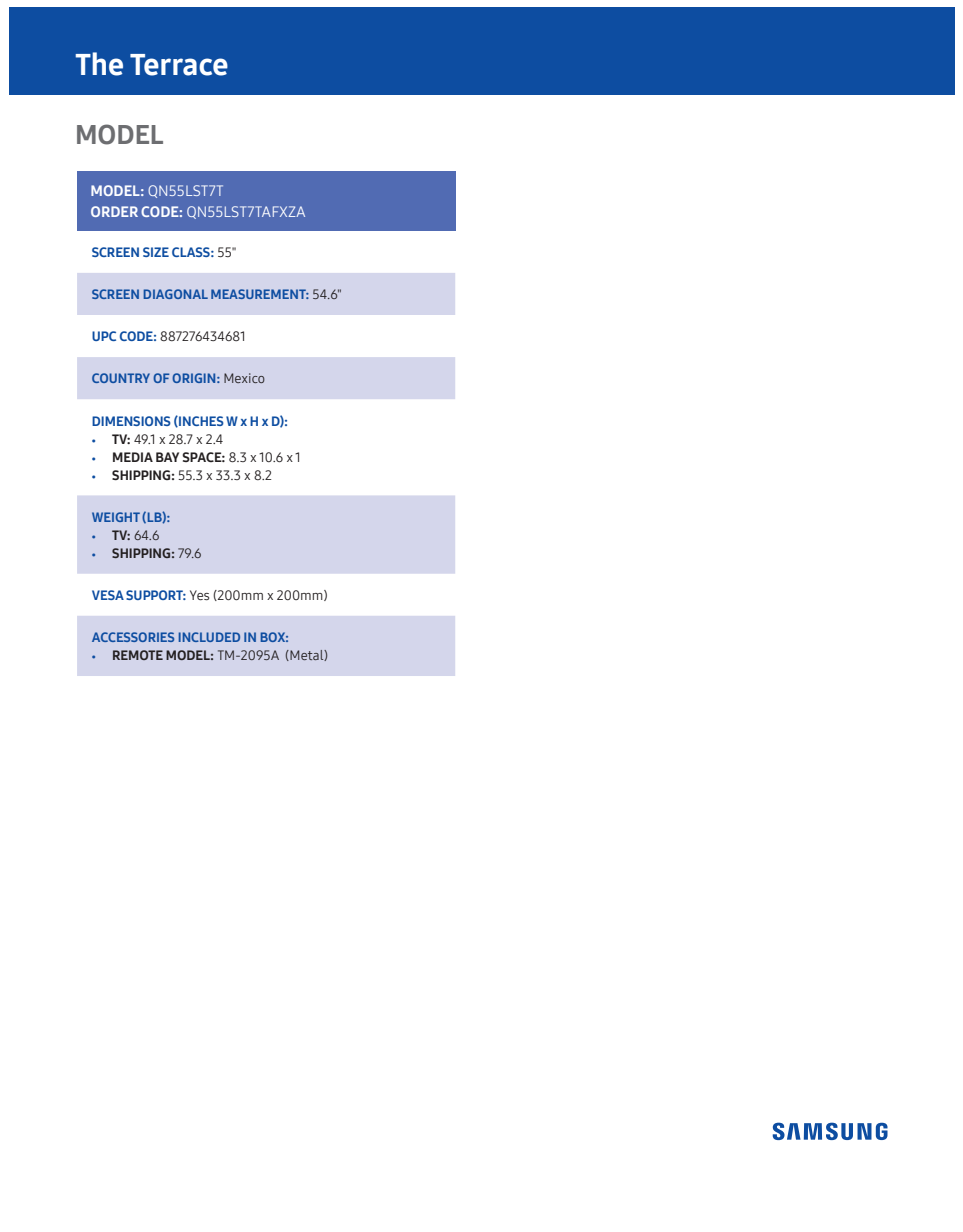
<style>
.page{position:relative;width:963px;height:1232px;background:#fff}
.page>*{position:absolute;margin:0;border:0;box-sizing:border-box;transform-origin:0 0}
.t1{font:30px "Samsung One 800";color:#fff}
.t2{font:27px "Samsung One 800";color:#6d6e71}
.t3{font:15px/21px "Samsung One 400";color:#fff}
.t4{font:13.5px "Samsung One 800";color:#0d4da1}
.t5{font:13.5px "Samsung One 400";color:#231f20}
.t6{font:13.5px "Samsung One 800";color:#231f20}
.s1{font-family:"Samsung One 800"}
.s2{font-family:"Samsung One 400";color:#231f20}
.s3{font-family:"Samsung One 800";color:#0d4da1}
.s4{font-family:"Samsung One 800";font-size:9px;color:#0d4da1}
.s5{font-size:9px;color:#0d4da1}
.s6{font-family:"Samsung One 400"}
</style>
<div class="page">
<div style="left:10px;top:7px;width:945px;height:88px;background:#0d4da1"></div>
<svg style="left:772px;top:1122px;width:115px;height:18px"></svg>
<div style="left:77px;top:171px;width:378px;height:60px;background:#516bb3"></div>
<svg style="left:77px;top:273px;width:378px;height:403px;fill:#d4d6eb"></svg>
<h1 class="t1" style="left:75px;top:51px;width:155px">The Terrace</h1>
<h2 class="t2" style="left:75px;top:122px;width:90px">MODEL</h2>
<p class="t3" style="left:91px;top:181px;width:217px"><span class="s1">MODEL:</span> QN55LST7T<br><span class="s1">ORDER CODE:</span> QN55LST7TAFXZA</p>
<p class="t4" style="left:92px;top:246px;width:146px">SCREEN SIZE CLASS: <span class="s2">55"</span></p>
<p class="t4" style="left:92px;top:288px;width:252px">SCREEN DIAGONAL MEASUREMENT: <span class="s2">54.6"</span></p>
<p class="t5" style="left:92px;top:331px;width:156px"><span class="s3">UPC CODE:</span> 887276434681</p>
<p class="t4" style="left:92px;top:372px;width:175px">COUNTRY OF ORIGIN: <span class="s2">Mexico</span></p>
<p class="t4" style="left:92px;top:415px;width:198px">DIMENSIONS (INCHES W x H x D):</p>
<p class="t5" style="left:92px;top:433px;width:133px"><span class="s4">•</span> <span class="s1">TV:</span> 49.1 x 28.7 x 2.4</p>
<p class="t6" style="left:92px;top:451px;width:211px"><span class="s5">•</span> MEDIA BAY SPACE: <span class="s6">8.3 x 10.6 x 1</span></p>
<p class="t5" style="left:92px;top:469px;width:182px"><span class="s4">•</span> <span class="s1">SHIPPING:</span> 55.3 x 33.3 x 8.2</p>
<p class="t4" style="left:92px;top:511px;width:80px">WEIGHT (LB):</p>
<p class="t5" style="left:92px;top:529px;width:69px"><span class="s4">•</span> <span class="s1">TV:</span> 64.6</p>
<p class="t6" style="left:92px;top:547px;width:111px"><span class="s5">•</span> SHIPPING: <span class="s6">79.6</span></p>
<p class="t5" style="left:92px;top:589px;width:237px"><span class="s3">VESA SUPPORT:</span> Yes (200mm x 200mm)</p>
<p class="t4" style="left:92px;top:631px;width:199px">ACCESSORIES INCLUDED IN BOX:</p>
<p class="t5" style="left:92px;top:650px;width:238px"><span class="s4">•</span> <span class="s1">REMOTE MODEL:</span> TM-2095A (Metal)</p>
</div>
